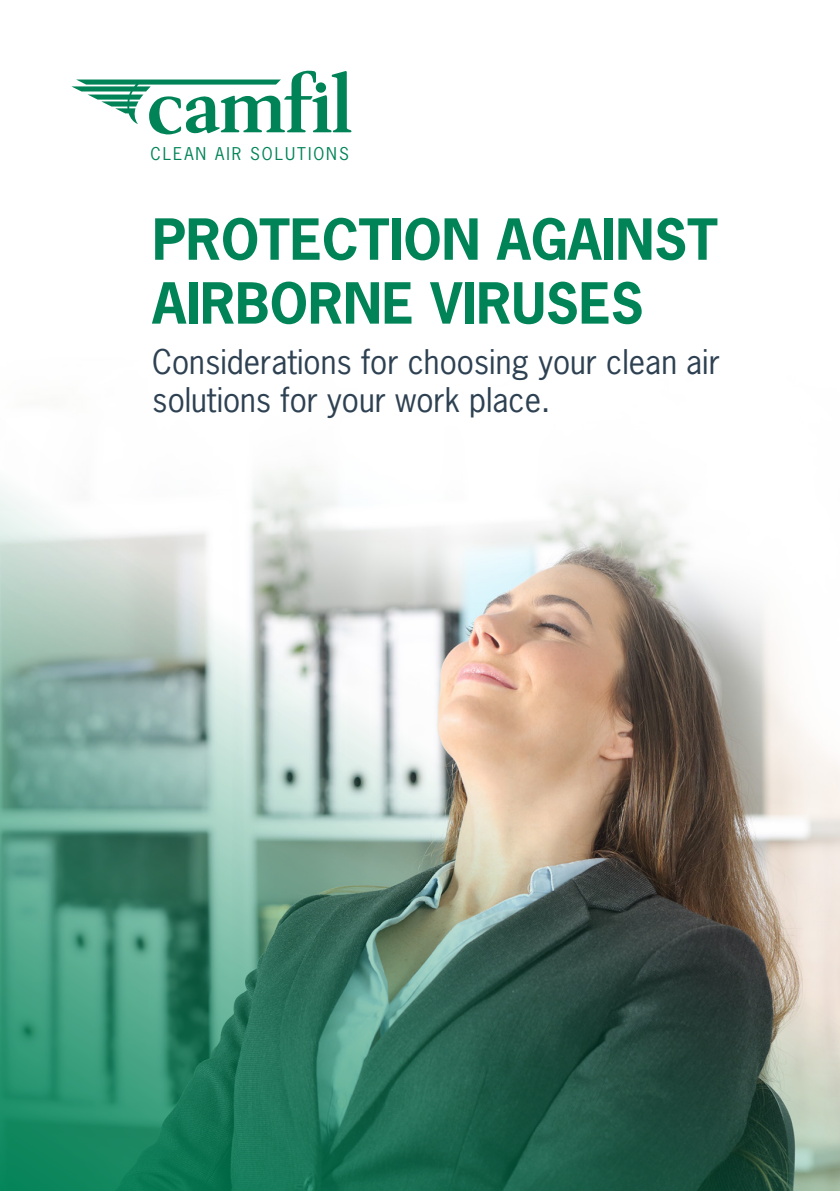
<style>
.page{position:relative;width:840px;height:1191px;background:#fff}
.page>*{position:absolute;margin:0;border:0;box-sizing:border-box;transform-origin:0 0}
.t1{font:700 53.2px/63.8px "News Gothic Std";color:#008457}
.t2{font:32px/38.4px "News Gothic Std";color:#2e4152}
.t3{font:16.6px "News Gothic Std";letter-spacing:.12em;color:#008457}
</style>
<div class="page">
<img style="left:0;top:469px;width:839px;height:722px">
<svg style="left:71px;top:71px;width:280px;height:63px"></svg>
<div style="left:315px;top:82px;width:11px;height:11px;background:#008457;border-radius:50%"></div>
<p class="t3" style="left:150px;top:143px;width:200px">CLEAN AIR SOLUTIONS</p>
<p class="t1" style="left:152px;top:207px;width:566px">PROTECTION AGAINST<br>AIRBORNE VIRUSES</p>
<p class="t2" style="left:152px;top:342px;width:569px">Considerations for choosing your clean air solutions for your work place.</p>
</div>
